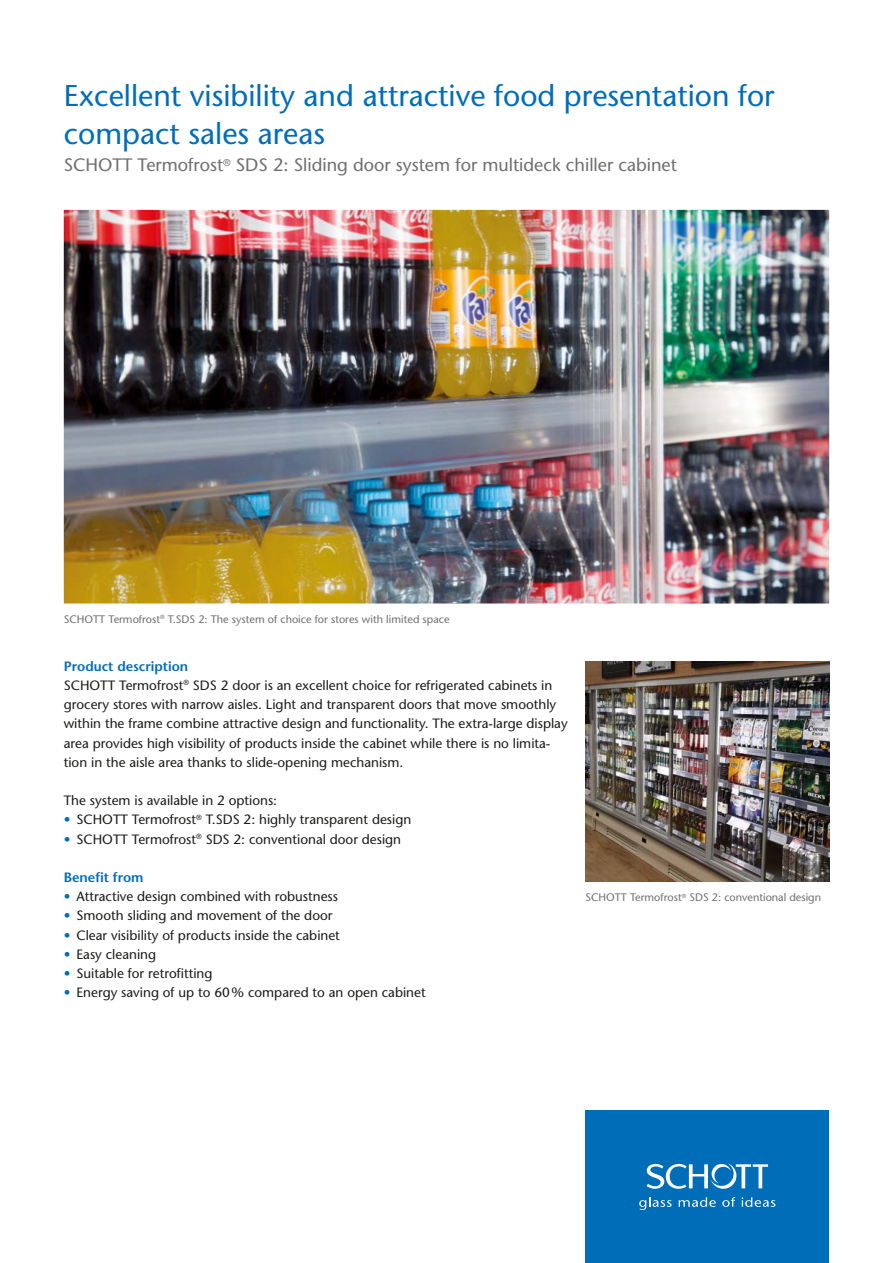
<style>
.page{position:relative;width:893px;height:1263px;background:#fff}
.page>*{position:absolute;margin:0;border:0;box-sizing:border-box;transform-origin:0 0}
.t1{font:500 30px/37.5px "Stone Sans Std";color:#006db8}
.t2{font:500 18px "Stone Sans Std";color:#6f6f6e}
.t3{font:500 13.5px/19.2px "Stone Sans Std";color:#1a1a18}
.t4{font:600 13.5px "Stone Sans Std";color:#006db8}
.t5{font:500 10.8px "Stone Sans Std";color:#6f6f6e}
.s1{font-weight:600;color:#006db8}
.s2{color:#006db8}
</style>
<div class="page">
<img style="left:64px;top:210px;width:765px;height:393px">
<img style="left:585px;top:661px;width:244px;height:221px">
<div style="left:585px;top:1110px;width:244px;height:153px;background:#006db8"></div>
<svg style="left:639px;top:1197px;width:33px;height:13px"></svg>
<svg style="left:679px;top:1197px;width:37px;height:10px"></svg>
<svg style="left:722px;top:1197px;width:13px;height:10px"></svg>
<svg style="left:742px;top:1197px;width:33px;height:10px"></svg>
<svg style="left:647px;top:1163px;width:121px;height:26px"></svg>
<h1 class="t1" style="left:64px;top:77px;width:712px">Excellent visibility and attractive food presentation for compact sales areas</h1>
<h2 class="t2" style="left:64px;top:154px;width:615px">SCHOTT Termofrost<sup>®</sup> SDS 2: Sliding door system for multideck chiller cabinet</h2>
<p class="t5" style="left:64px;top:612px;width:387px">SCHOTT Termofrost<sup>®</sup> T.SDS 2: The system of choice for stores with limited space</p>
<p class="t3" style="left:64px;top:656px;width:505px"><span class="s1">Product description<br></span>SCHOTT Termofrost<sup>®</sup> SDS 2 door is an excellent choice for refrigerated cabinets in grocery stores with narrow aisles. Light and transparent doors that move smoothly within the frame combine attractive design and functionality. The extra-large display area provides high visibility of products inside the cabinet while there is no limita&shy;tion in the aisle area thanks to slide-opening mechanism.</p>
<p class="t3" style="left:64px;top:791px;width:215px">The system is available in 2 options:</p>
<p class="t3" style="left:64px;top:810px;width:349px"><span class="s2">•</span> SCHOTT Termofrost<sup>®</sup> T.SDS 2: highly transparent design</p>
<p class="t3" style="left:64px;top:829px;width:339px"><span class="s2">•</span> SCHOTT Termofrost<sup>®</sup> SDS 2: conventional door design</p>
<p class="t4" style="left:64px;top:869px;width:81px">Benefit from</p>
<p class="t3" style="left:64px;top:887px;width:276px"><span class="s2">•</span> Attractive design combined with robustness</p>
<p class="t3" style="left:64px;top:906px;width:270px"><span class="s2">•</span> Smooth sliding and movement of the door</p>
<p class="t3" style="left:64px;top:925px;width:278px"><span class="s2">•</span> Clear visibility of products inside the cabinet</p>
<p class="t3" style="left:64px;top:944px;width:94px"><span class="s2">•</span> Easy cleaning</p>
<p class="t3" style="left:64px;top:964px;width:150px"><span class="s2">•</span> Suitable for retrofitting</p>
<p class="t3" style="left:64px;top:983px;width:363px"><span class="s2">•</span> Energy saving of up to 60% compared to an open cabinet</p>
<p class="t5" style="left:585px;top:891px;width:237px">SCHOTT Termofrost<sup>®</sup> SDS 2: conventional design</p>
</div>
